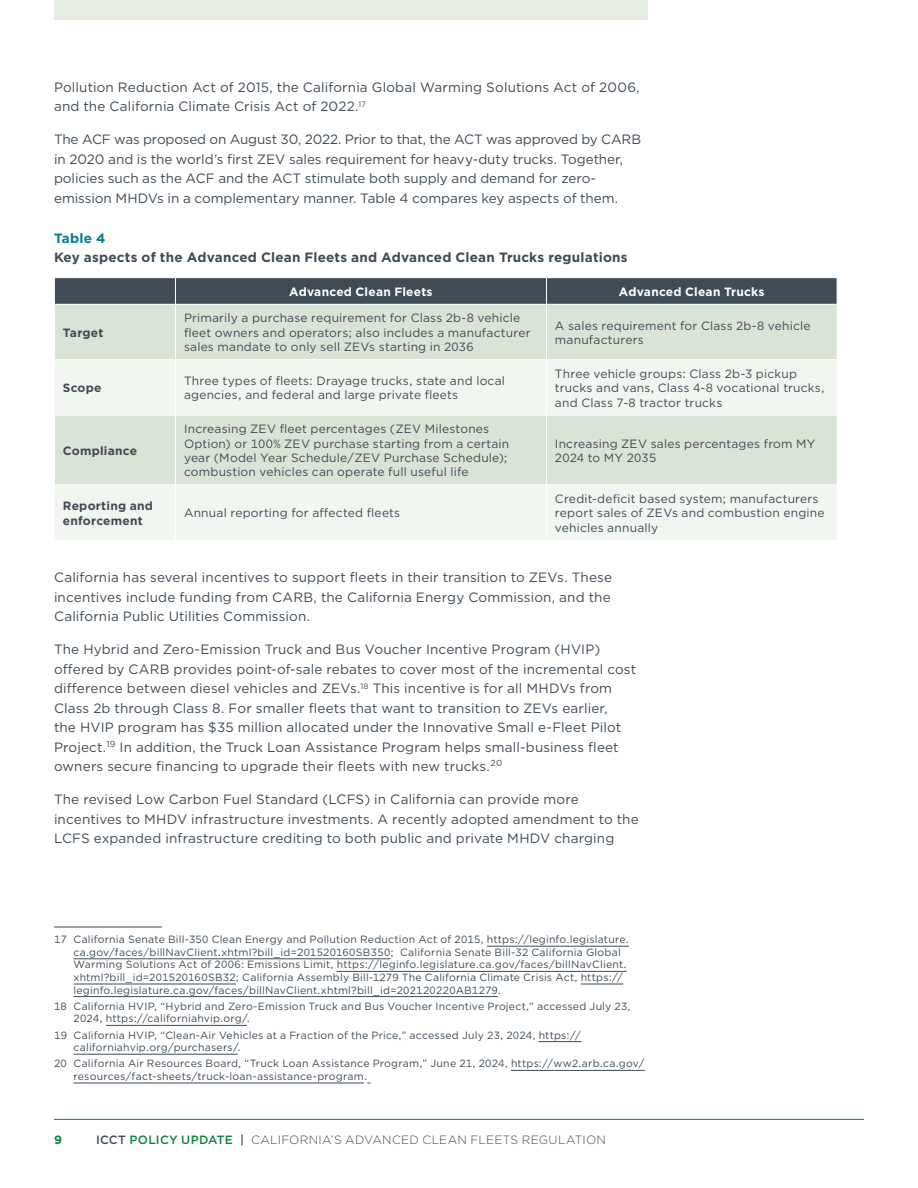
<style>
.page{position:relative;width:918px;height:1188px;background:#fff}
.page>*{position:absolute;margin:0;border:0;box-sizing:border-box;transform-origin:0 0}
.Body_Copy{font:13.5px/19.5px "Gotham";letter-spacing:.005em;color:#3f4b55}
.Figure___Table_title{font:700 13.5px "Gotham";letter-spacing:.015em;color:#3f4b55}
.Figure___Table_number{font:700 13.5px "Gotham";letter-spacing:.015em;color:#007e94}
.Table_Body{font:12px/14.4px "Gotham";letter-spacing:.015em;color:#3f4b55}
.t1{font:300 12px "Gotham";letter-spacing:.02em;color:#3f4b55}
.Table_Left_Col{font:700 12px/14.4px "Gotham";letter-spacing:.02em;color:#3f4b55}
.Table_Category{font:700 12px "Gotham";letter-spacing:.015em;color:#fff}
.t2{font:700 12px "Gotham";color:#0d8441}
.Footnote{font:10.5px/12.6px "Gotham";letter-spacing:.02em;color:#3f4b55}
.s1{font-weight:500}
.s2{font-weight:500;color:#0d8441}
</style>
<div class="page">
<hr style="left:54px;top:1119px;width:810px;height:1px;background:#0d8441">
<div style="left:54px;top:0;width:594px;height:20px;background:#e5ece2"></div>
<div style="left:55px;top:305px;width:782px;height:54px;background:#d9e3d6"></div>
<svg style="left:55px;top:360px;width:782px;height:180px;fill:#f1f6f0"></svg>
<hr style="left:546px;top:305px;width:1px;height:54px;background:#fff">
<hr style="left:546px;top:360px;width:1px;height:55px;background:#fff">
<hr style="left:54px;top:415px;width:122px;height:1px;background:#fff">
<hr style="left:176px;top:415px;width:370px;height:1px;background:#fff">
<hr style="left:546px;top:415px;width:291px;height:1px;background:#fff">
<hr style="left:546px;top:415px;width:1px;height:70px;background:#fff">
<hr style="left:54px;top:485px;width:122px;height:1px;background:#fff">
<hr style="left:176px;top:485px;width:370px;height:1px;background:#fff">
<hr style="left:546px;top:485px;width:291px;height:1px;background:#fff">
<hr style="left:546px;top:485px;width:1px;height:55px;background:#fff">
<svg style="left:54px;top:278px;width:783px;height:26px;background:#424e58"></svg>
<hr style="left:175px;top:305px;width:1px;height:54px;background:#fff">
<hr style="left:175px;top:360px;width:1px;height:55px;background:#fff">
<hr style="left:175px;top:415px;width:1px;height:70px;background:#fff">
<hr style="left:175px;top:485px;width:1px;height:55px;background:#fff">
<hr style="left:54px;top:927px;width:108px;height:1px;background:#3f4b55">
<hr style="left:487px;top:946px;width:142px;height:1px;background:#3f4b55">
<hr style="left:74px;top:959px;width:317px;height:1px;background:#3f4b55">
<hr style="left:337px;top:971px;width:290px;height:1px;background:#3f4b55">
<hr style="left:74px;top:984px;width:162px;height:1px;background:#3f4b55">
<hr style="left:581px;top:984px;width:42px;height:1px;background:#3f4b55">
<hr style="left:74px;top:996px;width:424px;height:1px;background:#3f4b55">
<hr style="left:106px;top:1025px;width:141px;height:1px;background:#3f4b55">
<hr style="left:539px;top:1041px;width:42px;height:1px;background:#3f4b55">
<hr style="left:74px;top:1054px;width:164px;height:1px;background:#3f4b55">
<hr style="left:511px;top:1070px;width:134px;height:1px;background:#3f4b55">
<hr style="left:74px;top:1083px;width:290px;height:1px;background:#3f4b55">
<p class="Body_Copy" style="left:54px;top:77px;width:587px">Pollution Reduction Act of 2015, the California Global Warming Solutions Act of 2006, and the California Climate Crisis Act of 2022.<sup>17</sup></p>
<p class="Body_Copy" style="left:54px;top:129px;width:589px">The ACF was proposed on August 30, 2022. Prior to that, the ACT was approved by CARB in 2020 and is the world’s first ZEV sales requirement for heavy-duty trucks. Together, policies such as the ACF and the ACT stimulate both supply and demand for zero&shy;emission MHDVs in a complementary manner. Table 4 compares key aspects of them.</p>
<p class="Figure___Table_number" style="left:54px;top:229px;width:53px">Table 4</p>
<p class="Figure___Table_title" style="left:54px;top:248px;width:575px">Key aspects of the Advanced Clean Fleets and Advanced Clean Trucks regulations</p>
<p class="Table_Category" style="left:289px;top:284px;width:145px">Advanced Clean Fleets</p>
<p class="Table_Category" style="left:619px;top:284px;width:147px">Advanced Clean Trucks</p>
<p class="Table_Left_Col" style="left:63px;top:325px;width:42px">Target</p>
<p class="Table_Body" style="left:184px;top:311px;width:348px">Primarily a purchase requirement for Class 2b-8 vehicle fleet owners and operators; also includes a manufacturer sales mandate to only sell ZEVs starting in 2036</p>
<p class="Table_Body" style="left:555px;top:318px;width:257px">A sales requirement for Class 2b-8 vehicle manufacturers</p>
<p class="Table_Left_Col" style="left:63px;top:381px;width:40px">Scope</p>
<p class="Table_Body" style="left:184px;top:373px;width:323px">Three types of fleets: Drayage trucks, state and local agencies, and federal and large private fleets</p>
<p class="Table_Body" style="left:555px;top:366px;width:271px">Three vehicle groups: Class 2b-3 pickup trucks and vans, Class 4-8 vocational trucks, and Class 7-8 tractor trucks</p>
<p class="Table_Left_Col" style="left:63px;top:443px;width:76px">Compliance</p>
<p class="Table_Body" style="left:184px;top:422px;width:327px">Increasing ZEV fleet percentages (ZEV Milestones Option) or 100% ZEV purchase starting from a certain year (Model Year Schedule/ZEV Purchase Schedule); combustion vehicles can operate full useful life</p>
<p class="Table_Body" style="left:555px;top:436px;width:262px">Increasing ZEV sales percentages from MY<br>2024 to MY 2035</p>
<p class="Table_Body" style="left:555px;top:491px;width:271px">Credit-deficit based system; manufacturers report sales of ZEVs and combustion engine vehicles annually</p>
<p class="Body_Copy" style="left:54px;top:567px;width:560px;text-align:justify">California has several incentives to support fleets in their transition to ZEVs. These incentives include funding from CARB, the California Energy Commission, and the California Public Utilities Commission.</p>
<p class="Body_Copy" style="left:54px;top:639px;width:584px">The Hybrid and Zero-Emission Truck and Bus Voucher Incentive Program (HVIP) offered by CARB provides point-of-sale rebates to cover most of the incremental cost difference between diesel vehicles and ZEVs.<sup>18</sup> This incentive is for all MHDVs from Class 2b through Class 8. For smaller fleets that want to transition to ZEVs earlier,<br>the HVIP program has $35 million allocated under the Innovative Small e-Fleet Pilot Project.<sup>19</sup> In addition, the Truck Loan Assistance Program helps small-business fleet owners secure financing to upgrade their fleets with new trucks.<sup>20</sup></p>
<p class="Body_Copy" style="left:54px;top:789px;width:586px">The revised Low Carbon Fuel Standard (LCFS) in California can provide more incentives to MHDV infrastructure investments. A recently adopted amendment to the<br>LCFS expanded infrastructure crediting to both public and private MHDV charging</p>
<p class="Table_Left_Col" style="left:63px;top:499px;width:92px">Reporting and enforcement</p>
<p class="Table_Body" style="left:184px;top:506px;width:218px">Annual reporting for affected fleets</p>
<p class="Footnote" style="left:74px;top:933px;width:557px;text-indent:-20px">17 California Senate Bill-350 Clean Energy and Pollution Reduction Act of 2015, https://leginfo.legislature. ca.gov/faces/billNavClient.xhtml?bill_id=201520160SB350; California Senate Bill-32 California Global Warming Solutions Act of 2006: Emissions Limit, https://leginfo.legislature.ca.gov/faces/billNavClient. xhtml?bill_id=201520160SB32; California Assembly Bill-1279 The California Climate Crisis Act, https:// leginfo.legislature.ca.gov/faces/billNavClient.xhtml?bill_id=202120220AB1279.</p>
<p class="Footnote" style="left:74px;top:1000px;width:559px;text-indent:-20px">18 California HVIP, “Hybrid and Zero-Emission Truck and Bus Voucher Incentive Project,” accessed July 23,<br>2024, https://californiahvip.org/.</p>
<p class="Footnote" style="left:74px;top:1028px;width:509px;text-indent:-20px">19 California HVIP, “Clean-Air Vehicles at a Fraction of the Price,” accessed July 23, 2024, https:// californiahvip.org/purchasers/.</p>
<p class="Footnote" style="left:74px;top:1057px;width:573px;text-indent:-20px">20 California Air Resources Board, “Truck Loan Assistance Program,” June 21, 2024, https://ww2.arb.ca.gov/ resources/fact-sheets/truck-loan-assistance-program.</p>
<p class="t2" style="left:54px;top:1132px;width:9px">9</p>
<p class="t1" style="left:96px;top:1132px;width:512px"><span class="s1">ICCT</span> <span class="s2">POLICY UPDATE</span> <span class="s1">|</span> CALIFORNIA’S ADVANCED CLEAN FLEETS REGULATION</p>
</div>
